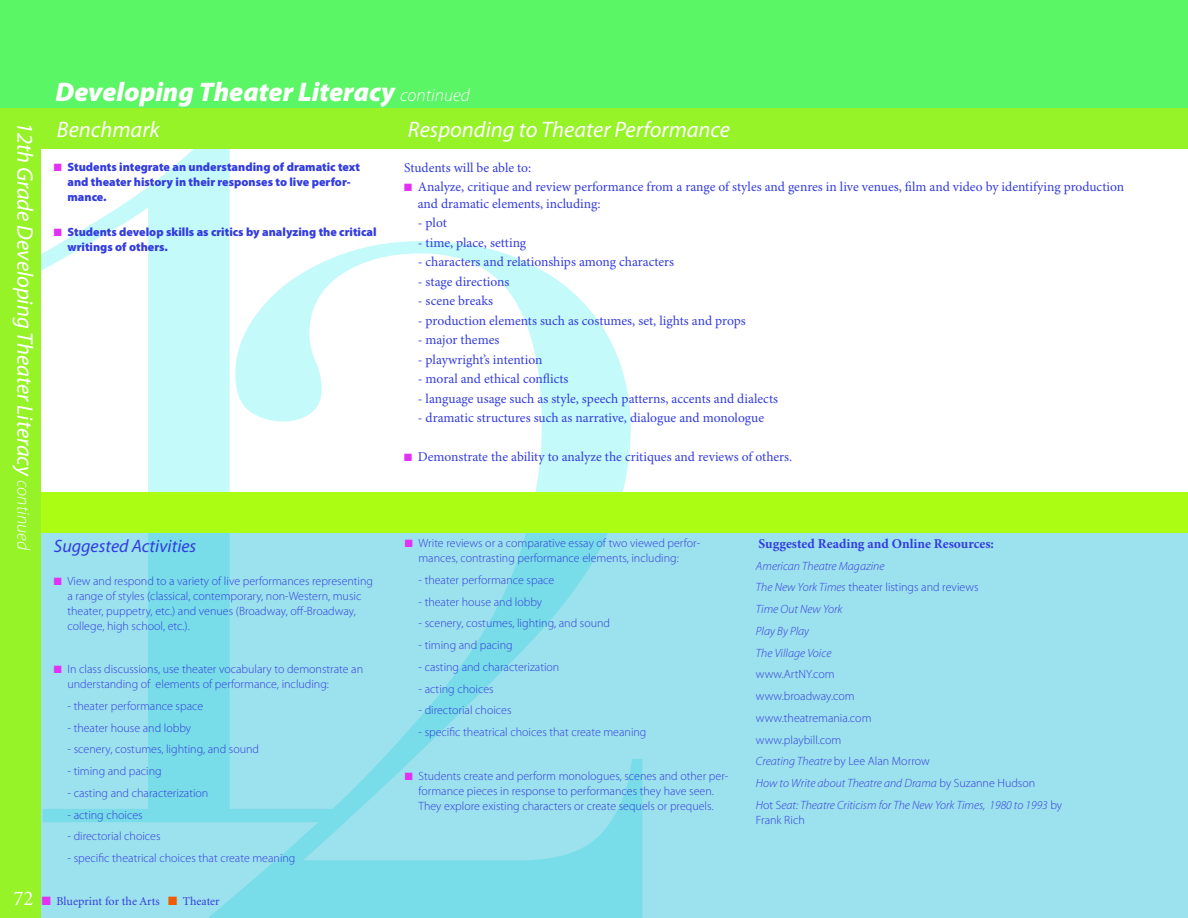
<style>
.page{position:relative;width:1188px;height:918px;background:#fff}
.page>*{position:absolute;margin:0;border:0;box-sizing:border-box;transform-origin:0 0}
.t1{font:italic 900 27px "Myriad Pro";color:#fff}
.t2{font:italic 22.5px "Myriad Pro";color:#fff}
.t3{font:italic 18px "Myriad Pro";color:#333cdf}
.t4{font:13.5px/16.5px "Minion Pro";color:#333cdf}
.t5{font:700 13.5px "Minion Pro";color:#333cdf}
.t6{font:300 12px/15px "Myriad Pro";color:#333cdf}
.t7{font:900 12px/15px "Myriad Pro";color:#333cdf}
.t8{font:italic 300 12px/21.8px "Myriad Pro";color:#333cdf}
.t9{font:12px "Minion";color:#333cdf}
.s1{font-weight:300;font-size:18px}
.s2{color:#e330f4}
.s3{font-style:normal}
.s4{font-style:italic}
.s5{font-size:21px;color:#fff}
.s6{color:#f15b02}
</style>
<div class="page">
<div style="left:40px;top:532px;width:1148px;height:386px;background:#9ce1ee"></div>
<svg style="left:209px;top:241px;width:433px;height:677px"></svg>
<svg style="left:40px;top:148px;width:295px;height:674px"></svg>
<div style="left:0;top:492px;width:1188px;height:41px;background:#abfd14"></div>
<div style="left:0;top:0;width:1188px;height:108px;background:#5af665"></div>
<div style="left:0;top:108px;width:1188px;height:40px;background:#95f327"></div>
<div style="left:0;top:108px;width:40px;height:810px;background:#95f327"></div>
<h2 class="t2" style="left:37px;top:122px;width:430px;rotate:90deg">12th Grade Developing Theater Literacy <span class="s1">continued</span></h2>
<h1 class="t1" style="left:55px;top:76px;width:416px">Developing Theater Literacy <span class="s1">continued</span></h1>
<h2 class="t2" style="left:57px;top:118px;width:104px">Benchmark</h2>
<h2 class="t2" style="left:408px;top:118px;width:324px">Responding to Theater Performance</h2>
<p class="t7" style="left:67px;top:160px;width:294px;text-indent:-13px"><span class="s2">■</span> Students integrate an understanding of dramatic text and theater history in their responses to live perfor&shy;mance.</p>
<p class="t7" style="left:67px;top:224px;width:311px;text-indent:-14px"><span class="s2">■</span> Students develop skills as critics by analyzing the critical writings of others.</p>
<p class="t4" style="left:404px;top:160px;width:128px">Students will be able to:</p>
<p class="t4" style="left:418px;top:179px;width:708px;text-indent:-14px"><span class="s2">■</span> Analyze, critique and review performance from a range of styles and genres in live venues, film and video by identifying production and dramatic elements, including:</p>
<p class="t4" style="left:418px;top:215px;width:31px">- plot</p>
<p class="t4" style="left:418px;top:235px;width:110px">- time, place, setting</p>
<p class="t4" style="left:418px;top:254px;width:258px">- characters and relationships among characters</p>
<p class="t4" style="left:418px;top:274px;width:93px">- stage directions</p>
<p class="t4" style="left:418px;top:293px;width:77px">- scene breaks</p>
<p class="t4" style="left:418px;top:313px;width:330px">- production elements such as costumes, set, lights and props</p>
<p class="t4" style="left:418px;top:332px;width:83px">- major themes</p>
<p class="t4" style="left:418px;top:352px;width:126px">- playwright’s intention</p>
<p class="t4" style="left:418px;top:371px;width:152px">- moral and ethical conflicts</p>
<p class="t4" style="left:418px;top:391px;width:362px">- language usage such as style, speech patterns, accents and dialects</p>
<p class="t4" style="left:418px;top:410px;width:348px">- dramatic structures such as narrative, dialogue and monologue</p>
<p class="t4" style="left:404px;top:449px;width:390px"><span class="s2">■</span> Demonstrate the ability to analyze the critiques and reviews of others.</p>
<h3 class="t3" style="left:54px;top:536px;width:144px">Suggested Activities</h3>
<p class="t6" style="left:67px;top:573px;width:307px;text-indent:-14px"><span class="s2">■</span> View and respond to a variety of live performances representing a range of styles (classical, contemporary, non-Western, music theater, puppetry, etc.) and venues (Broadway, off-Broadway, college, high school, etc.).</p>
<p class="t6" style="left:67px;top:662px;width:297px;text-indent:-14px"><span class="s2">■</span> In class discussions, use theater vocabulary to demonstrate an understanding of elements of performance, including:</p>
<p class="t6" style="left:67px;top:699px;width:137px">- theater performance space</p>
<p class="t6" style="left:67px;top:720px;width:125px">- theater house and lobby</p>
<p class="t6" style="left:67px;top:742px;width:193px">- scenery, costumes, lighting, and sound</p>
<p class="t6" style="left:67px;top:764px;width:96px">- timing and pacing</p>
<p class="t6" style="left:67px;top:786px;width:142px">- casting and characterization</p>
<p class="t6" style="left:67px;top:807px;width:77px">- acting choices</p>
<p class="t6" style="left:67px;top:829px;width:95px">- directorial choices</p>
<p class="t6" style="left:67px;top:851px;width:229px">- specific theatrical choices that create meaning</p>
<p class="t6" style="left:418px;top:536px;width:283px;text-indent:-14px"><span class="s2">■</span> Write reviews or a comparative essay of two viewed perfor&shy;mances, contrasting performance elements, including:</p>
<p class="t6" style="left:418px;top:573px;width:137px">- theater performance space</p>
<p class="t6" style="left:418px;top:594px;width:125px">- theater house and lobby</p>
<p class="t6" style="left:418px;top:616px;width:193px">- scenery, costumes, lighting, and sound</p>
<p class="t6" style="left:418px;top:638px;width:96px">- timing and pacing</p>
<p class="t6" style="left:418px;top:660px;width:142px">- casting and characterization</p>
<p class="t6" style="left:418px;top:681px;width:77px">- acting choices</p>
<p class="t6" style="left:418px;top:703px;width:95px">- directorial choices</p>
<p class="t6" style="left:418px;top:725px;width:229px">- specific theatrical choices that create meaning</p>
<p class="t6" style="left:405px;top:768px;width:325px;text-align:center"><span class="s2">■</span> Students create and perform monologues, scenes and other per&shy;formance pieces in response to performances they have seen.<br>They explore existing characters or create sequels or prequels.</p>
<p class="t5" style="left:759px;top:536px;width:237px">Suggested Reading and Online Resources:</p>
<p class="t8" style="left:756px;top:555px;width:224px">American Theatre Magazine<br>The New York Times <span class="s3">theater listings and reviews<br></span>Time Out New York<br>Play By Play<br>The Village Voice</p>
<p class="t6" style="left:756px;top:664px;width:308px;line-height:21.8px">www.ArtNY.com<br>www.broadway.com<br>www.theatremania.com<br>www.playbill.com<br><span class="s4">Creating Theatre</span> by Lee Alan Morrow<br><span class="s4">How to Write about Theatre and Drama</span> by Suzanne Hudson<br><span class="s4">H</span>ot S<span class="s4">eat: Theatre Criticism for The New York Times, 1980 to 1993</span> by</p>
<p class="t6" style="left:756px;top:813px;width:50px">Frank Rich</p>
<p class="t9" style="left:13px;top:895px;width:208px"><span class="s5">72</span> <span class="s2">■</span> Blueprint for the Arts <span class="s6">■</span> Theater</p>
</div>
